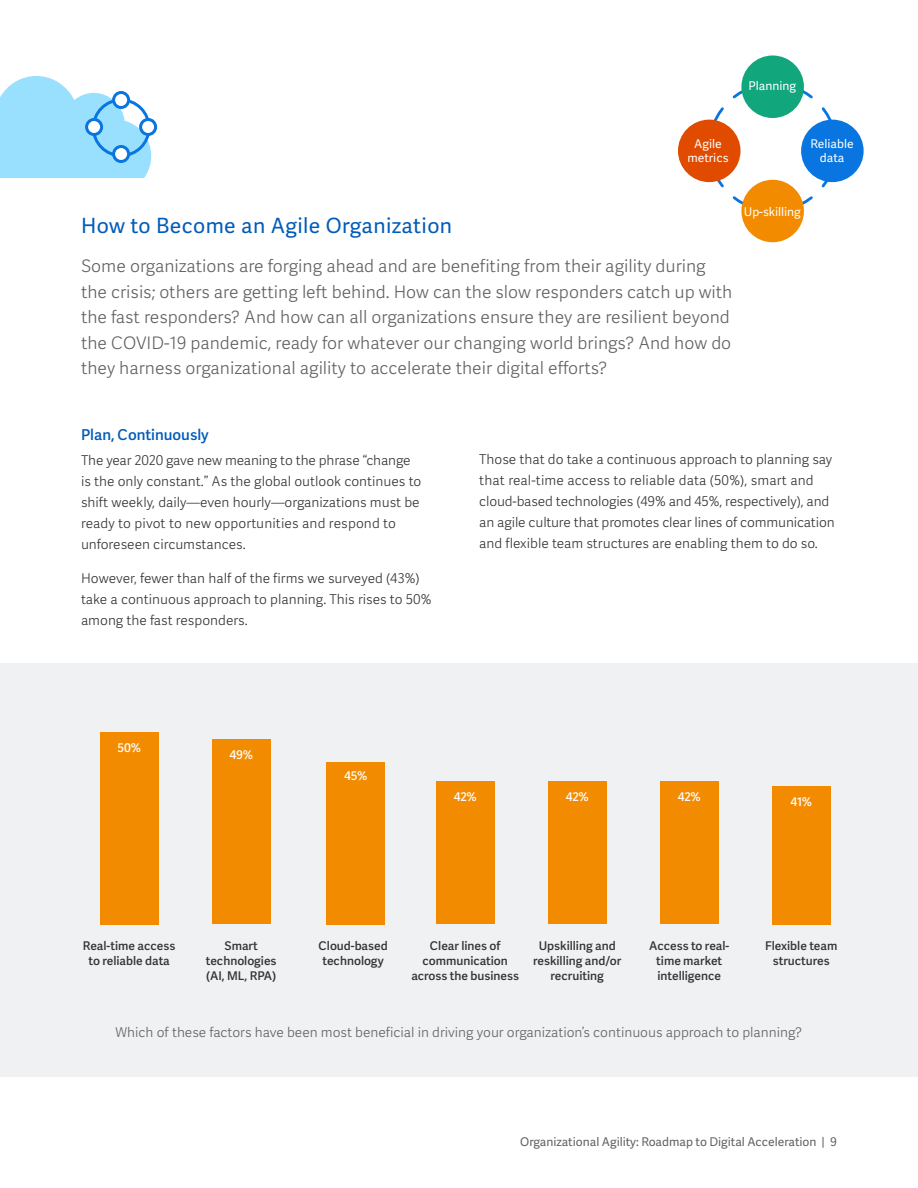
<style>
.page{position:relative;width:918px;height:1188px;background:#fff}
.page>*{position:absolute;margin:0;border:0;box-sizing:border-box;transform-origin:0 0}
.t1{font:21px "Workday Adelle Sans";letter-spacing:.02em;color:#005cb9}
.t2{font:300 17.25px/25.5px "Workday Adelle Sans";color:#616161}
.t3{font:500 15px "Workday Adelle Sans";color:#005cb9}
.t4{font:300 13.5px/21px "Workday Adelle Sans";color:#333}
.t5{font:300 13.5px "Workday Adelle Sans";color:#616161}
.t6{font:500 12px/15px "Workday Adelle Sans";color:#333;text-align:center}
.t7{font:12px "Workday Adelle Sans";color:#616161}
.t8{font:12px/13.5px "Workday Adelle Sans";color:#fff;text-align:center}
.t9{font:500 12px "Workday Adelle Sans";color:#fff}
</style>
<div class="page">
<div style="left:0;top:663px;width:918px;height:414px;background:#f0f1f2"></div>
<svg style="left:0;top:76px;width:151px;height:102px"></svg>
<div style="left:100px;top:732px;width:59px;height:192px;background:#f38b00"></div>
<div style="left:212px;top:740px;width:59px;height:184px;background:#f38b00"></div>
<div style="left:326px;top:762px;width:59px;height:162px;background:#f38b00"></div>
<div style="left:436px;top:781px;width:59px;height:143px;background:#f38b00"></div>
<div style="left:548px;top:781px;width:59px;height:143px;background:#f38b00"></div>
<div style="left:660px;top:781px;width:59px;height:143px;background:#f38b00"></div>
<div style="left:772px;top:786px;width:59px;height:138px;background:#f38b00"></div>
<svg style="left:706px;top:90px;width:133px;height:115px"></svg>
<div style="left:801px;top:120px;width:63px;height:62px;background:#0875e1;border-radius:50%"></div>
<div style="left:678px;top:120px;width:63px;height:62px;background:#e04b00;border-radius:50%"></div>
<div style="left:741px;top:55px;width:63px;height:63px;background:#12a67c;border-radius:50%"></div>
<div style="left:741px;top:180px;width:63px;height:62px;background:#f38b00;border-radius:50%"></div>
<div style="left:114px;top:92px;width:15px;height:15px;background:#fff;border-radius:50%"></div>
<div style="left:112px;top:91px;width:18px;height:18px;border:3px solid #0875e0;border-radius:50%"></div>
<div style="left:87px;top:119px;width:15px;height:15px;background:#fff;border-radius:50%"></div>
<div style="left:85px;top:118px;width:18px;height:18px;border:3px solid #0875e0;border-radius:50%"></div>
<div style="left:141px;top:119px;width:15px;height:15px;background:#fff;border-radius:50%"></div>
<div style="left:139px;top:118px;width:18px;height:18px;border:3px solid #0875e0;border-radius:50%"></div>
<div style="left:114px;top:146px;width:15px;height:15px;background:#fff;border-radius:50%"></div>
<div style="left:112px;top:145px;width:18px;height:18px;border:3px solid #0875e0;border-radius:50%"></div>
<p class="t8" style="left:749px;top:79px;width:49px">Planning</p>
<p class="t8" style="left:687px;top:137px;width:43px">Agile metrics</p>
<p class="t8" style="left:810px;top:137px;width:45px">Reliable data</p>
<h1 class="t1" style="left:81px;top:214px;width:373px">How to Become an Agile Organization</h1>
<p class="t2" style="left:81px;top:254px;width:653px">Some organizations are forging ahead and are benefiting from their agility during the crisis; others are getting left behind. How can the slow responders catch up with the fast responders? And how can all organizations ensure they are resilient beyond the COVID-19 pandemic, ready for whatever our changing world brings? And how do they harness organizational agility to accelerate their digital efforts?</p>
<p class="t8" style="left:744px;top:205px;width:59px">Up-skilling</p>
<p class="t3" style="left:81px;top:426px;width:129px">Plan, Continuously</p>
<p class="t4" style="left:81px;top:450px;width:342px">The year 2020 gave new meaning to the phrase “change is the only constant.” As the global outlook continues to shift weekly, daily—even hourly—organizations must be ready to pivot to new opportunities and respond to unforeseen circumstances.</p>
<p class="t4" style="left:81px;top:568px;width:352px">However, fewer than half of the firms we surveyed (43%) take a continuous approach to planning. This rises to 50% among the fast responders.</p>
<p class="t4" style="left:479px;top:450px;width:357px">Those that do take a continuous approach to planning say that real-time access to reliable data (50%), smart and cloud-based technologies (49% and 45%, respectively), and an agile culture that promotes clear lines of communication and flexible team structures are enabling them to do so.</p>
<p class="t9" style="left:118px;top:740px;width:25px">50%</p>
<p class="t9" style="left:229px;top:748px;width:25px">49%</p>
<p class="t9" style="left:344px;top:769px;width:25px">45%</p>
<p class="t9" style="left:454px;top:790px;width:25px">42%</p>
<p class="t9" style="left:566px;top:790px;width:25px">42%</p>
<p class="t9" style="left:678px;top:790px;width:25px">42%</p>
<p class="t9" style="left:791px;top:794px;width:23px">41%</p>
<p class="t6" style="left:83px;top:938px;width:94px">Real-time access to reliable data</p>
<p class="t6" style="left:206px;top:938px;width:72px">Smart technologies (AI, ML, RPA)</p>
<p class="t6" style="left:319px;top:938px;width:71px">Cloud-based technology</p>
<p class="t6" style="left:411px;top:938px;width:109px">Clear lines of communication across the business</p>
<p class="t6" style="left:533px;top:938px;width:90px">Upskilling and reskilling and/or recruiting</p>
<p class="t6" style="left:649px;top:938px;width:82px">Access to real&shy;time market intelligence</p>
<p class="t6" style="left:765px;top:938px;width:74px">Flexible team structures</p>
<p class="t5" style="left:116px;top:1025px;width:688px">Which of these factors have been most beneficial in driving your organization’s continuous approach to planning?</p>
<p class="t7" style="left:520px;top:1135px;width:318px">Organizational Agility: Roadmap to Digital Acceleration | 9</p>
</div>
